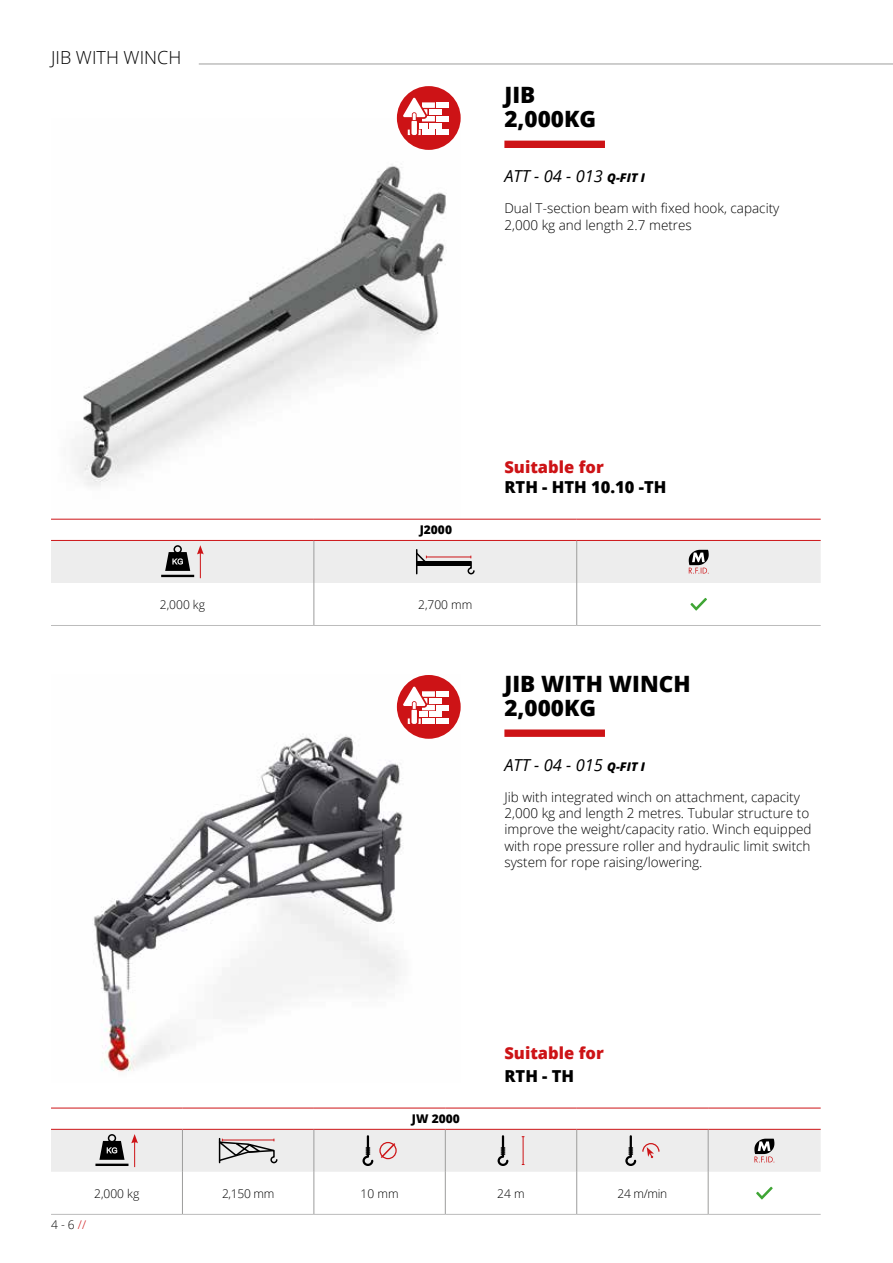
<style>
.page{position:relative;width:893px;height:1263px;background:#fff}
.page>*{position:absolute;margin:0;border:0;box-sizing:border-box;transform-origin:0 0}
.t1{font:800 22.5px/24px "Open Sans";color:#000}
.t2{font:300 18px "Open Sans";color:#000}
.t3{font:italic 16.5px "Open Sans";color:#000}
.t4{font:800 16.5px "Open Sans";color:#cd1316}
.t5{font:800 16.5px "Open Sans";color:#000}
.t6{font:300 13.5px/16.2px "Open Sans";color:#000}
.t7{font:300 12px "Open Sans";color:#000}
.t8{font:800 12px "Open Sans";color:#000}
.s1{font-weight:800;font-size:12px}
.s2{color:#cd1316}
</style>
<div class="page">
<img style="left:94px;top:675px;width:365px;height:397px">
<img style="left:51px;top:119px;width:410px;height:400px">
<div style="left:397px;top:86px;width:64px;height:64px;background:#cd1316;border-radius:50%"></div>
<div style="left:436px;top:130px;width:13px;height:5px;background:#fff"></div>
<div style="left:429px;top:123px;width:13px;height:5px;background:#fff"></div>
<div style="left:429px;top:109px;width:13px;height:6px;background:#fff"></div>
<div style="left:436px;top:116px;width:13px;height:5px;background:#fff"></div>
<div style="left:436px;top:102px;width:13px;height:6px;background:#fff"></div>
<svg style="left:403px;top:97px;width:32px;height:38px"></svg>
<div style="left:397px;top:675px;width:64px;height:64px;background:#cd1316;border-radius:50%"></div>
<div style="left:436px;top:718px;width:13px;height:6px;background:#fff"></div>
<div style="left:429px;top:712px;width:13px;height:5px;background:#fff"></div>
<div style="left:429px;top:698px;width:13px;height:5px;background:#fff"></div>
<div style="left:436px;top:705px;width:13px;height:5px;background:#fff"></div>
<div style="left:436px;top:691px;width:13px;height:6px;background:#fff"></div>
<svg style="left:403px;top:686px;width:32px;height:38px"></svg>
<hr style="left:199px;top:64px;width:694px;height:1px;background:#9d9d9c">
<hr style="left:51px;top:519px;width:263px;height:1px;background:#cd1316">
<hr style="left:314px;top:519px;width:263px;height:1px;background:#cd1316">
<hr style="left:577px;top:519px;width:244px;height:1px;background:#cd1316">
<hr style="left:51px;top:625px;width:263px;height:1px;background:#bcbcbc">
<hr style="left:314px;top:625px;width:263px;height:1px;background:#bcbcbc">
<hr style="left:577px;top:625px;width:244px;height:1px;background:#bcbcbc">
<svg style="left:51px;top:540px;width:770px;height:85px"></svg>
<hr style="left:51px;top:1108px;width:131px;height:1px;background:#cd1316">
<hr style="left:182px;top:1108px;width:132px;height:1px;background:#cd1316">
<hr style="left:314px;top:1108px;width:131px;height:1px;background:#cd1316">
<hr style="left:445px;top:1108px;width:132px;height:1px;background:#cd1316">
<hr style="left:577px;top:1108px;width:131px;height:1px;background:#cd1316">
<hr style="left:708px;top:1108px;width:113px;height:1px;background:#cd1316">
<hr style="left:51px;top:1214px;width:131px;height:1px;background:#bcbcbc">
<hr style="left:182px;top:1214px;width:132px;height:1px;background:#bcbcbc">
<hr style="left:314px;top:1214px;width:131px;height:1px;background:#bcbcbc">
<hr style="left:445px;top:1214px;width:132px;height:1px;background:#bcbcbc">
<hr style="left:577px;top:1214px;width:131px;height:1px;background:#bcbcbc">
<hr style="left:708px;top:1214px;width:113px;height:1px;background:#bcbcbc">
<svg style="left:51px;top:1129px;width:770px;height:85px"></svg>
<div style="left:504px;top:141px;width:101px;height:7px;background:#cd1316"></div>
<div style="left:504px;top:729px;width:101px;height:8px;background:#cd1316"></div>
<h2 class="t2" style="left:51px;top:45px;width:132px">JIB WITH WINCH</h2>
<h1 class="t1" style="left:504px;top:82px;width:93px">JIB<br>2,000KG</h1>
<p class="t3" style="left:504px;top:165px;width:142px">ATT - 04 - 013 <span class="s1">Q-FIT I</span></p>
<p class="t6" style="left:504px;top:200px;width:276px">Dual T-section beam with fixed hook, capacity<br>2,000 kg and length 2.7 metres</p>
<p class="t8" style="left:420px;top:521px;width:34px">J2000</p>
<p class="t7" style="left:160px;top:596px;width:47px">2,000 kg</p>
<p class="t7" style="left:418px;top:596px;width:56px">2,700 mm</p>
<p class="t4" style="left:504px;top:455px;width:101px">Suitable for</p>
<p class="t5" style="left:504px;top:475px;width:164px">RTH - HTH 10.10 -TH</p>
<h1 class="t1" style="left:504px;top:671px;width:188px">JIB WITH WINCH<br>2,000KG</h1>
<p class="t3" style="left:504px;top:753px;width:142px">ATT - 04 - 015 <span class="s1">Q-FIT I</span></p>
<p class="t6" style="left:504px;top:789px;width:309px">Jib with integrated winch on attachment, capacity 2,000 kg and length 2 metres. Tubular structure to improve the weight/capacity ratio. Winch equipped with rope pressure roller and hydraulic limit switch system for rope raising/lowering.</p>
<p class="t8" style="left:412px;top:1110px;width:49px">JW 2000</p>
<p class="t4" style="left:504px;top:1041px;width:101px">Suitable for</p>
<p class="t5" style="left:504px;top:1063px;width:71px">RTH - TH</p>
<p class="t7" style="left:51px;top:1216px;width:37px">4 - 6 <span class="s2">//</span></p>
<p class="t7" style="left:94px;top:1185px;width:47px">2,000 kg</p>
<p class="t7" style="left:222px;top:1185px;width:54px">2,150 mm</p>
<p class="t7" style="left:361px;top:1185px;width:40px">10 mm</p>
<p class="t7" style="left:497px;top:1185px;width:29px">24 m</p>
<p class="t7" style="left:618px;top:1185px;width:51px">24 m/min</p>
</div>
